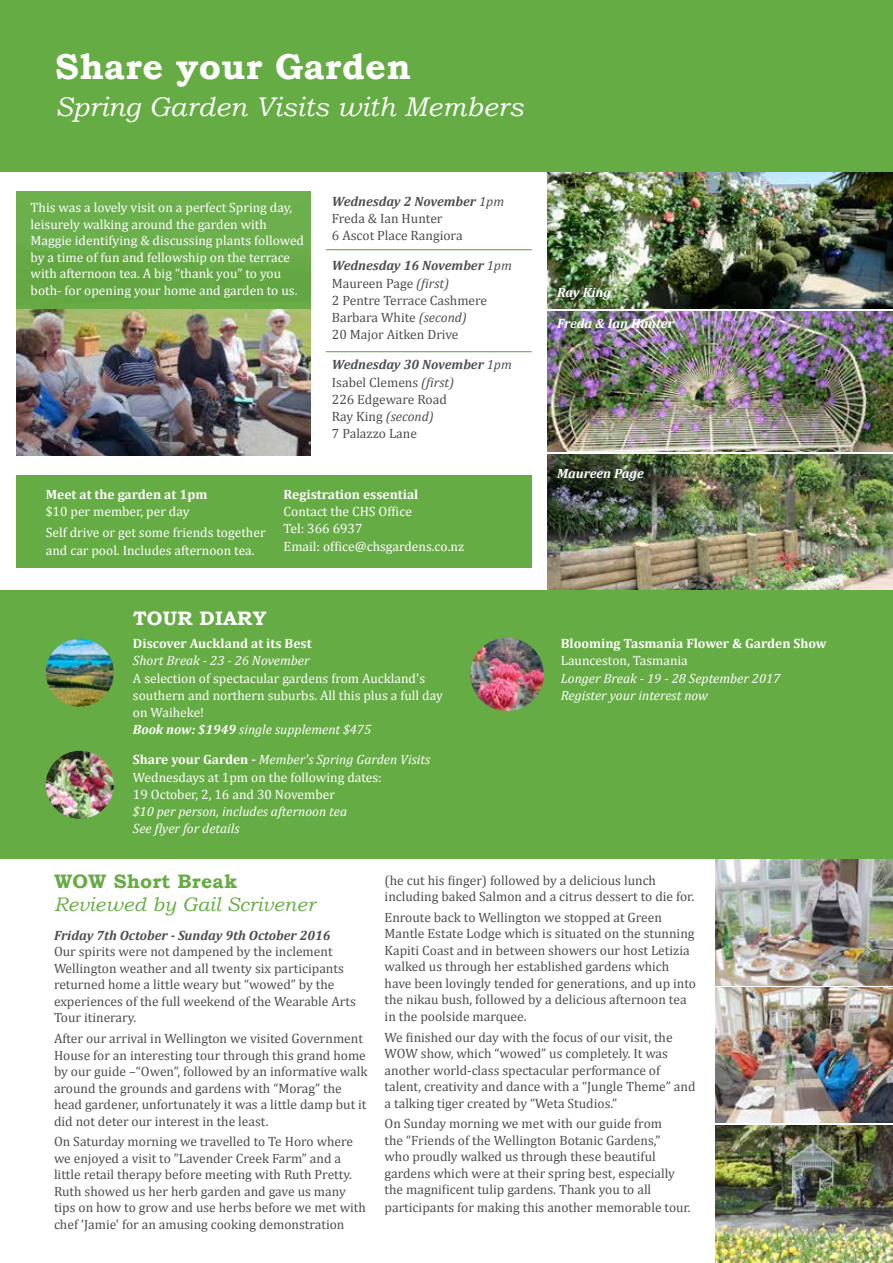
<style>
.page{position:relative;width:893px;height:1263px;background:#fff}
.page>*{position:absolute;margin:0;border:0;box-sizing:border-box;transform-origin:0 0}
.t1{font:700 36px "Bookman Old Style";letter-spacing:.01em;color:#fff}
.t2{font:italic 27px "Bookman Old Style";letter-spacing:.01em;color:#fff}
.t3{font:italic 19.5px "Bookman Old Style";letter-spacing:.01em;color:#66ac44}
.t4{font:700 19.5px "Bookman Old Style";letter-spacing:.01em;color:#66ac44}
.t5{font:700 19.5px "Bookman Old Style";letter-spacing:.01em;color:#fff}
.t6{font:13.5px/16.5px "Cambria";color:#4d4d4f}
.t7{font:13.5px/17.2px "Cambria";color:#fff}
.t8{font:italic 13.5px/17.2px "Cambria";color:#fff}
.t9{font:700 13.5px "Cambria";color:#fff}
.t10{font:italic 700 13.5px "Cambria";color:#4d4d4f}
.t11{font:italic 700 13.5px "Cambria";color:#fff}
.s1{font-weight:700;font-style:italic}
.s2{font-style:italic}
.s3{font-weight:700}
</style>
<div class="page">
<div style="left:0;top:0;width:893px;height:172px;background:#66ac44"></div>
<img style="left:16px;top:308px;width:295px;height:147px">
<div style="left:16px;top:191px;width:295px;height:117px;background:#6baf4d"></div>
<img style="left:716px;top:1125px;width:177px;height:138px">
<div style="left:16px;top:475px;width:516px;height:93px;background:#66ac44"></div>
<img style="left:715px;top:859px;width:178px;height:126px">
<img style="left:715px;top:988px;width:178px;height:134px">
<img style="left:548px;top:172px;width:345px;height:136px">
<img style="left:548px;top:454px;width:345px;height:136px">
<img style="left:548px;top:311px;width:345px;height:141px">
<hr style="left:326px;top:249px;width:206px;height:1px;background:#66ac44">
<hr style="left:326px;top:351px;width:206px;height:1px;background:#66ac44">
<div style="left:0;top:590px;width:893px;height:269px;background:#66ac44"></div>
<img style="left:46px;top:639px;width:68px;height:68px;border-radius:34px">
<img style="left:46px;top:751px;width:68px;height:68px;border-radius:34px">
<img style="left:470px;top:638px;width:74px;height:73px;border-radius:37px">
<h1 class="t1" style="left:55px;top:45px;width:357px">Share your Garden</h1>
<h2 class="t2" style="left:55px;top:92px;width:470px">Spring Garden Visits with Members</h2>
<p class="t7" style="left:31px;top:200px;width:275px;line-height:16.5px">This was a lovely visit on a perfect Spring day, leisurely walking around the garden with Maggie identifying &amp; discussing plants followed by a time of fun and fellowship on the terrace with afternoon tea. A big “thank you” to you both- for opening your home and garden to us.</p>
<p class="t6" style="left:332px;top:193px;width:174px;line-height:17.2px"><span class="s1">Wednesday 2 November</span> <span class="s2">1pm<br></span>Freda &amp; Ian Hunter<br>6 Ascot Place Rangiora</p>
<p class="t6" style="left:332px;top:257px;width:181px;line-height:17.2px"><span class="s1">Wednesday 16 November</span> <span class="s2">1pm<br></span>Maureen Page <span class="s2">(first)<br></span>2 Pentre Terrace Cashmere<br>Barbara White <span class="s2">(second)<br></span>20 Major Aitken Drive</p>
<p class="t6" style="left:332px;top:356px;width:181px;line-height:17.2px"><span class="s1">Wednesday 30 November</span> <span class="s2">1pm<br></span>Isabel Clemens <span class="s2">(first)<br></span>226 Edgeware Road<br>Ray King <span class="s2">(second)<br></span>7 Palazzo Lane</p>
<p class="t9" style="left:46px;top:486px;width:163px">Meet at the garden at 1pm</p>
<p class="t7" style="left:46px;top:501px;width:221px;line-height:21.5px">$10 per member, per day<br>Self drive or get some friends together</p>
<p class="t7" style="left:46px;top:541px;width:210px">and car pool. Includes afternoon tea.</p>
<p class="t9" style="left:284px;top:486px;width:136px">Registration essential</p>
<p class="t7" style="left:284px;top:503px;width:182px">Contact the CHS Office<br>Tel: 366 6937<br>Email: office@chsgardens.co.nz</p>
<h3 class="t5" style="left:133px;top:606px;width:135px">TOUR DIARY</h3>
<p class="t9" style="left:133px;top:635px;width:180px">Discover Auckland at its Best</p>
<p class="t8" style="left:133px;top:652px;width:178px">Short Break - 23 - 26 November</p>
<p class="t7" style="left:133px;top:669px;width:311px">A selection of spectacular gardens from Auckland's southern and northern suburbs. All this plus a full day on Waiheke!<br><span class="s1">Book now: $1949</span> <span class="s2">single supplement $475</span></p>
<p class="t7" style="left:133px;top:751px;width:299px"><span class="s3">Share your Garden -</span> <span class="s2">Member's Spring Garden Visits<br></span>Wednesdays at 1pm on the following dates:<br>19 October, 2, 16 and 30 November</p>
<p class="t8" style="left:133px;top:802px;width:216px">$10 per person, includes afternoon tea<br>See flyer for details</p>
<p class="t11" style="left:557px;top:284px;width:55px">Ray King</p>
<p class="t11" style="left:557px;top:316px;width:118px">Freda &amp; Ian Hunter</p>
<p class="t11" style="left:557px;top:465px;width:88px">Maureen Page</p>
<p class="t9" style="left:561px;top:635px;width:267px">Blooming Tasmania Flower &amp; Garden Show</p>
<p class="t7" style="left:561px;top:652px;width:129px">Launceston, Tasmania</p>
<p class="t8" style="left:561px;top:669px;width:221px">Longer Break - 19 - 28 September 2017<br>Register your interest now</p>
<h3 class="t4" style="left:54px;top:870px;width:184px">WOW Short Break</h3>
<h3 class="t3" style="left:54px;top:893px;width:263px">Reviewed by Gail Scrivener</h3>
<p class="t10" style="left:54px;top:927px;width:278px">Friday 7th October - Sunday 9th October 2016</p>
<p class="t6" style="left:54px;top:943px;width:303px">Our spirits were not dampened by the inclement Wellington weather and all twenty six participants returned home a little weary but “wowed” by the experiences of the full weekend of the Wearable Arts Tour itinerary.</p>
<p class="t6" style="left:54px;top:1030px;width:315px">After our arrival in Wellington we visited Government House for an interesting tour through this grand home by our guide –“Owen”, followed by an informative walk around the grounds and gardens with “Morag” the head gardener, unfortunately it was a little damp but it did not deter our interest in the least.</p>
<p class="t6" style="left:54px;top:1133px;width:313px">On Saturday morning we travelled to Te Horo where we enjoyed a visit to ”Lavender Creek Farm” and a little retail therapy before meeting with Ruth Pretty.<br>Ruth showed us her herb garden and gave us many tips on how to grow and use herbs before we met with chef ‘Jamie' for an amusing cooking demonstration</p>
<p class="t6" style="left:385px;top:872px;width:311px">(he cut his finger) followed by a delicious lunch including baked Salmon and a citrus dessert to die for.</p>
<p class="t6" style="left:385px;top:909px;width:313px">Enroute back to Wellington we stopped at Green Mantle Estate Lodge which is situated on the stunning Kapiti Coast and in between showers our host Letizia walked us through her established gardens which have been lovingly tended for generations, and up into the nikau bush, followed by a delicious afternoon tea in the poolside marquee.</p>
<p class="t6" style="left:385px;top:1028px;width:312px">We finished our day with the focus of our visit, the WOW show, which “wowed” us completely. It was another world-class spectacular performance of talent, creativity and dance with a “Jungle Theme” and a talking tiger created by “Weta Studios.”</p>
<p class="t6" style="left:385px;top:1115px;width:308px">On Sunday morning we met with our guide from<br>the “Friends of the Wellington Botanic Gardens,”<br>who proudly walked us through these beautiful gardens which were at their spring best, especially the magnificent tulip gardens. Thank you to all participants for making this another memorable tour.</p>
</div>
